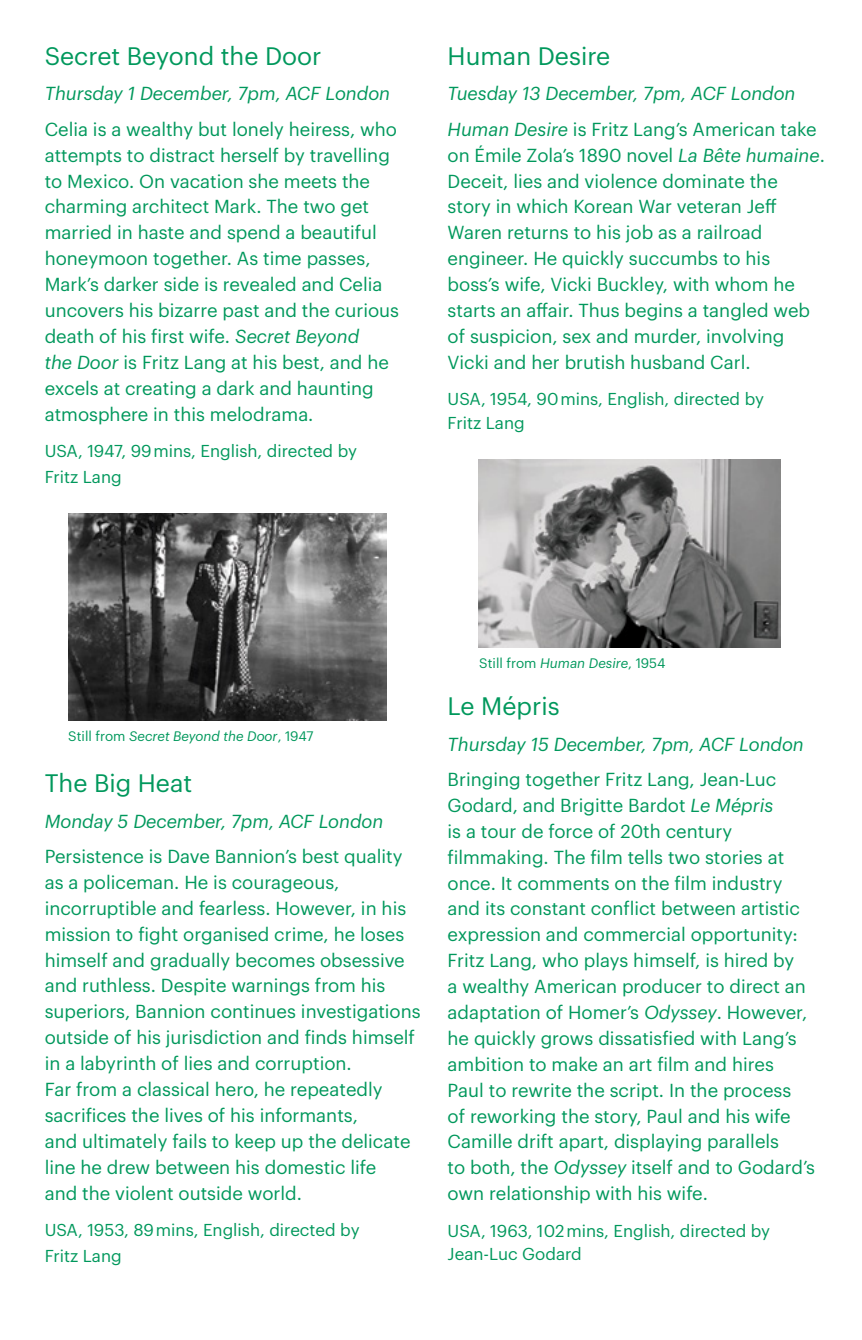
<style>
.page{position:relative;width:862px;height:1340px;background:#fff}
.page>*{position:absolute;margin:0;border:0;box-sizing:border-box;transform-origin:0 0}
.t1{font:24.75px "Graphik";color:#00985c}
.t2{font:18.45px/25.9px "Graphik";color:#00985c}
.t3{font:italic 18.45px/35.6px "Graphik";color:#00985c}
.t4{font:16.88px/25.9px "Graphik";color:#00985c}
.t5{font:italic 13.5px "Graphik";color:#00985c}
.t6{font:13.5px "Graphik";color:#00985c}
.s1{font-style:italic}
.s2{font-style:normal}
</style>
<div class="page">
<img style="left:478px;top:459px;width:301px;height:188px">
<img style="left:68px;top:513px;width:318px;height:207px">
<h1 class="t1" style="left:45px;top:37px;width:278px">Secret Beyond the Door</h1>
<p class="t3" style="left:45px;top:74px;width:347px">Thursday 1 December, 7pm, ACF London</p>
<p class="t2" style="left:45px;top:115px;width:356px">Celia is a wealthy but lonely heiress, who attempts to distract herself by travelling to Mexico. On vacation she meets the charming architect Mark. The two get married in haste and spend a beautiful honeymoon together. As time passes, Mark’s darker side is revealed and Celia uncovers his bizarre past and the curious death of his first wife. <span class="s1">Secret Beyond<br>the Door</span> is Fritz Lang at his best, and he excels at creating a dark and haunting atmosphere in this melodrama.</p>
<p class="t4" style="left:45px;top:436px;width:314px">USA, 1947, 99 mins, English, directed by<br>Fritz Lang</p>
<h1 class="t1" style="left:447px;top:37px;width:164px">Human Desire</h1>
<p class="t3" style="left:447px;top:74px;width:370px">Tuesday 13 December, 7pm, ACF London<br>Human Desire <span class="s2">is Fritz Lang’s American take</span></p>
<p class="t2" style="left:447px;top:140px;width:378px">on Émile Zola’s 1890 novel <span class="s1">La Bête humaine</span>.<br>Deceit, lies and violence dominate the story in which Korean War veteran Jeff Waren returns to his job as a railroad engineer. He quickly succumbs to his boss’s wife, Vicki Buckley, with whom he starts an affair. Thus begins a tangled web of suspicion, sex and murder, involving Vicki and her brutish husband Carl.</p>
<p class="t4" style="left:447px;top:386px;width:318px;line-height:23.6px">USA, 1954, 90 mins, English, directed by<br>Fritz Lang</p>
<p class="t5" style="left:68px;top:726px;width:247px"><span class="s2">Still from</span> Secret Beyond the Door<span class="s2">, 1947</span></p>
<h1 class="t1" style="left:45px;top:764px;width:149px">The Big Heat</h1>
<p class="t3" style="left:45px;top:801px;width:340px">Monday 5 December, 7pm, ACF London</p>
<p class="t2" style="left:45px;top:841px;width:377px">Persistence is Dave Bannion’s best quality as a policeman. He is courageous, incorruptible and fearless. However, in his mission to fight organised crime, he loses himself and gradually becomes obsessive and ruthless. Despite warnings from his superiors, Bannion continues investigations outside of his jurisdiction and finds himself in a labyrinth of lies and corruption.<br>Far from a classical hero, he repeatedly sacrifices the lives of his informants,<br>and ultimately fails to keep up the delicate line he drew between his domestic life<br>and the violent outside world.</p>
<p class="t4" style="left:45px;top:1215px;width:316px">USA, 1953, 89 mins, English, directed by<br>Fritz Lang</p>
<p class="t6" style="left:479px;top:653px;width:187px">Still from <span class="s1">Human Desire</span>, 1954</p>
<h1 class="t1" style="left:447px;top:687px;width:113px">Le Mépris</h1>
<p class="t3" style="left:447px;top:724px;width:357px">Thursday 15 December, 7pm, ACF London</p>
<p class="t2" style="left:447px;top:764px;width:369px">Bringing together Fritz Lang, Jean-Luc Godard, and Brigitte Bardot <span class="s1">Le Mépris<br></span>is a tour de force of 20th century filmmaking. The film tells two stories at once. It comments on the film industry and its constant conflict between artistic expression and commercial opportunity:<br>Fritz Lang, who plays himself, is hired by<br>a wealthy American producer to direct an adaptation of Homer’s <span class="s1">Odyssey</span>. However, he quickly grows dissatisfied with Lang’s ambition to make an art film and hires<br>Paul to rewrite the script. In the process<br>of reworking the story, Paul and his wife Camille drift apart, displaying parallels<br>to both, the <span class="s1">Odyssey</span> itself and to Godard’s own relationship with his wife.</p>
<p class="t4" style="left:447px;top:1217px;width:324px;line-height:23.6px">USA, 1963, 102 mins, English, directed by<br>Jean-Luc Godard</p>
</div>
